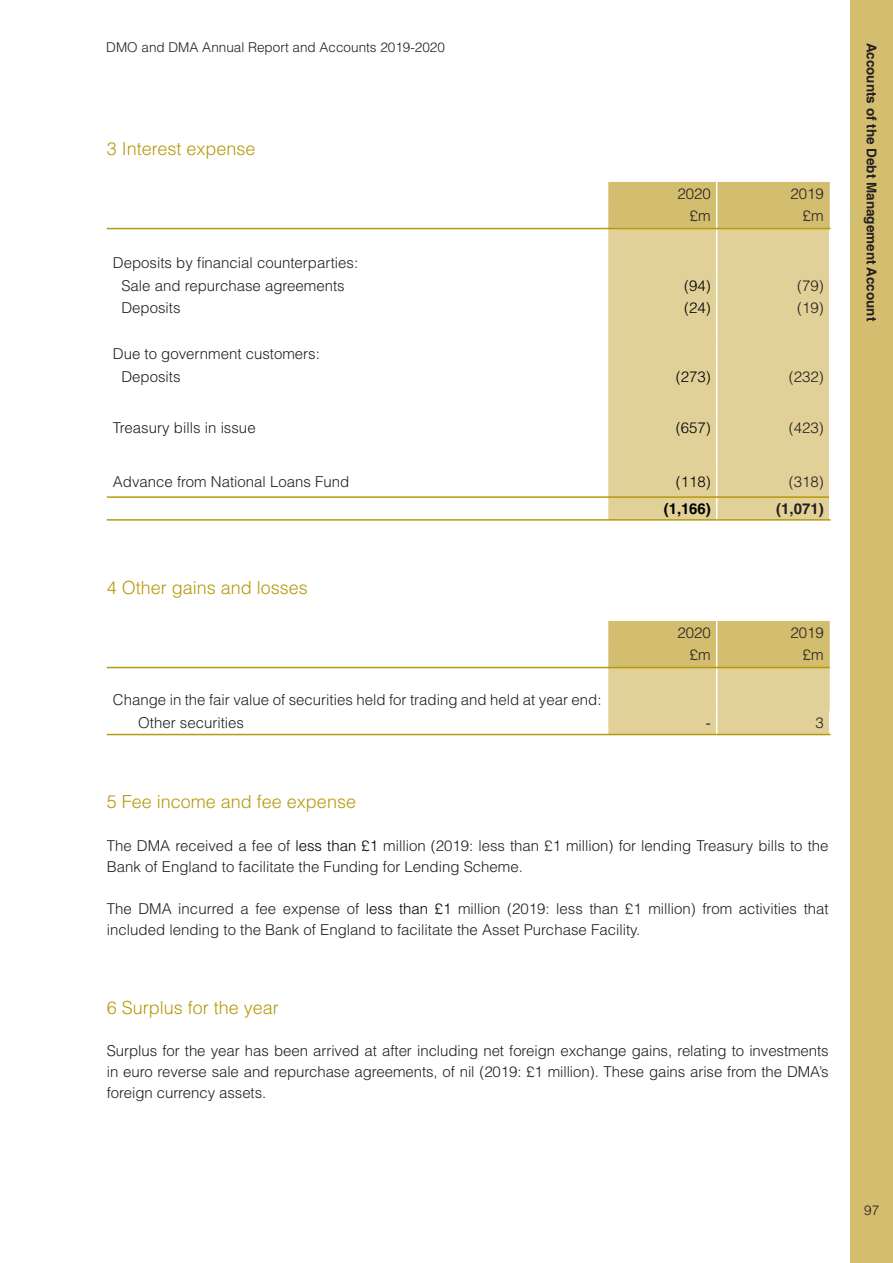
<style>
.page{position:relative;width:893px;height:1263px;background:#fff}
.page>*{position:absolute;margin:0;border:0;box-sizing:border-box;transform-origin:0 0}
.t1{font:300 18px "Helvetica LT Std";color:#b59a0b}
.t2{font:300 15px/21px "Helvetica LT Std";color:#231f20}
.t3{font:300 15px "Helvetica LT Std";color:#000}
.t4{font:700 15px "Helvetica LT Std";color:#000}
.t5{font:700 15px "Helvetica LT Std";color:#231f20}
.t6{font:300 13.5px "Helvetica LT Std";color:#231f20}
.t7{font:700 13.5px "Helvetica LT Std";color:#231f20}
.s1{color:#000}
</style>
<div class="page">
<div style="left:850px;top:0;width:43px;height:1263px;background:#d3bd6e"></div>
<div style="left:608px;top:229px;width:221px;height:290px;background:#e1d098"></div>
<div style="left:607px;top:182px;width:223px;height:46px;background:#d3bd6e"></div>
<hr style="left:716px;top:229px;width:1px;height:45px;background:#fff">
<svg style="left:716px;top:274px;width:1px;height:23px"></svg>
<hr style="left:716px;top:297px;width:1px;height:46px;background:#fff">
<svg style="left:716px;top:343px;width:1px;height:22px"></svg>
<hr style="left:716px;top:365px;width:1px;height:51px;background:#fff">
<hr style="left:716px;top:416px;width:1px;height:54px;background:#fff">
<svg style="left:716px;top:470px;width:1px;height:49px"></svg>
<hr style="left:608px;top:228px;width:109px;height:1px;background:#b59a0b">
<hr style="left:717px;top:228px;width:113px;height:1px;background:#b59a0b">
<hr style="left:107px;top:228px;width:501px;height:1px;background:#b59a0b">
<hr style="left:107px;top:496px;width:501px;height:2px;background:#b59a0b">
<hr style="left:608px;top:496px;width:109px;height:2px;background:#b59a0b">
<hr style="left:717px;top:496px;width:112px;height:2px;background:#b59a0b">
<hr style="left:107px;top:519px;width:501px;height:2px;background:#b59a0b">
<hr style="left:608px;top:519px;width:109px;height:2px;background:#b59a0b">
<hr style="left:717px;top:519px;width:113px;height:2px;background:#b59a0b">
<svg style="left:607px;top:621px;width:223px;height:113px;background:#dbc887"></svg>
<hr style="left:608px;top:667px;width:109px;height:1px;background:#b59a0b">
<hr style="left:717px;top:667px;width:113px;height:1px;background:#b59a0b">
<hr style="left:107px;top:667px;width:501px;height:1px;background:#b59a0b">
<hr style="left:107px;top:734px;width:501px;height:1px;background:#b59a0b">
<hr style="left:608px;top:734px;width:109px;height:1px;background:#b59a0b">
<hr style="left:717px;top:734px;width:113px;height:1px;background:#b59a0b">
<p class="t6" style="left:106px;top:39px;width:340px">DMO and DMA Annual Report and Accounts 2019-2020</p>
<h4 class="t1" style="left:107px;top:137px;width:150px">3 Interest expense</h4>
<p class="t2" style="left:677px;top:183px;width:35px">2020</p>
<p class="t2" style="left:790px;top:183px;width:35px">2019</p>
<p class="t2" style="left:690px;top:205px;width:22px">£m</p>
<p class="t2" style="left:803px;top:205px;width:22px">£m</p>
<p class="t2" style="left:113px;top:252px;width:247px">Deposits by financial counterparties:</p>
<p class="t2" style="left:121px;top:275px;width:225px">Sale and repurchase agreements</p>
<p class="t3" style="left:684px;top:276px;width:28px">(94)</p>
<p class="t2" style="left:797px;top:275px;width:28px">(79)</p>
<p class="t2" style="left:121px;top:297px;width:61px">Deposits</p>
<p class="t3" style="left:684px;top:299px;width:28px">(24)</p>
<p class="t2" style="left:797px;top:297px;width:28px">(19)</p>
<p class="t2" style="left:113px;top:343px;width:209px">Due to government customers:</p>
<p class="t2" style="left:121px;top:366px;width:61px">Deposits</p>
<p class="t3" style="left:676px;top:367px;width:37px">(273)</p>
<p class="t2" style="left:789px;top:366px;width:37px">(232)</p>
<p class="t2" style="left:113px;top:417px;width:144px">Treasury bills in issue</p>
<p class="t3" style="left:676px;top:418px;width:37px">(657)</p>
<p class="t2" style="left:789px;top:417px;width:37px">(423)</p>
<p class="t2" style="left:113px;top:471px;width:238px">Advance from National Loans Fund</p>
<p class="t3" style="left:676px;top:472px;width:37px">(118)</p>
<p class="t2" style="left:789px;top:471px;width:37px">(318)</p>
<p class="t4" style="left:664px;top:499px;width:48px">(1,166)</p>
<p class="t5" style="left:776px;top:499px;width:49px">(1,071)</p>
<h4 class="t1" style="left:107px;top:576px;width:203px">4 Other gains and losses</h4>
<p class="t2" style="left:677px;top:622px;width:35px">2020</p>
<p class="t2" style="left:790px;top:622px;width:35px">2019</p>
<p class="t2" style="left:690px;top:644px;width:22px">£m</p>
<p class="t2" style="left:803px;top:644px;width:22px">£m</p>
<p class="t2" style="left:113px;top:689px;width:490px">Change in the fair value of securities held for trading and held at year end:</p>
<p class="t2" style="left:138px;top:712px;width:107px">Other securities</p>
<p class="t3" style="left:706px;top:713px;width:6px">-</p>
<p class="t2" style="left:815px;top:712px;width:10px">3</p>
<h4 class="t1" style="left:107px;top:791px;width:251px">5 Fee income and fee expense</h4>
<p class="t2" style="left:107px;top:835px;width:723px">The DMA received a fee of <span class="s1">less than £1</span> million (2019: less than £1 million) for lending Treasury bills to the<br>Bank of England to facilitate the Funding for Lending Scheme.</p>
<p class="t2" style="left:107px;top:898px;width:723px">The DMA incurred a fee expense of <span class="s1">less than £1</span> million (2019: less than £1 million) from activities that included lending to the Bank of England to facilitate the Asset Purchase Facility.</p>
<h4 class="t1" style="left:107px;top:996px;width:174px">6 Surplus for the year</h4>
<p class="t2" style="left:107px;top:1040px;width:723px;text-align:justify">Surplus for the year has been arrived at after including net foreign exchange gains, relating to investments in euro reverse sale and repurchase agreements, of nil (2019: £1 million). These gains arise from the DMA’s foreign currency assets.</p>
<p class="t7" style="left:880px;top:43px;width:280px;rotate:90deg">Accounts of the Debt Management Account</p>
<p class="t6" style="left:864px;top:1201px;width:17px">97</p>
</div>
